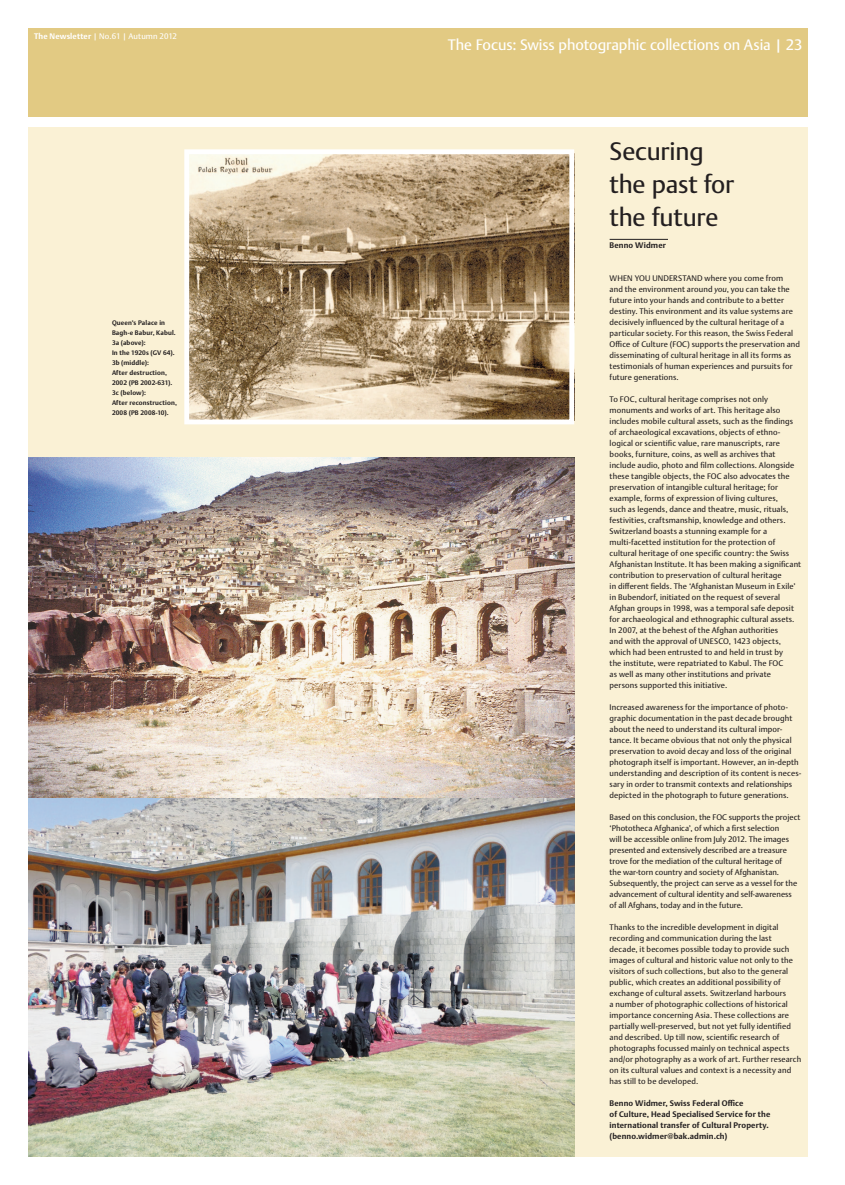
<style>
.page{position:relative;width:845px;height:1185px;background:#fff}
.page>*{position:absolute;margin:0;border:0;box-sizing:border-box;transform-origin:0 0}
.t1{font:25px/33px "DTL Argo TPRO";letter-spacing:-.01em;color:#231f20}
.t2{font:15px "DTL Argo TPRO";letter-spacing:-.01em;color:#fff}
.t3{font:8px/11px "DTL Argo TPRO";letter-spacing:.01em;color:#231f20}
.t4{font:700 8px/11px "DTL Argo TPRO";letter-spacing:.015em;color:#231f20}
.t5{font:8px "DTL Argo TPRO";letter-spacing:.005em;color:#fff}
.t6{font:700 6.5px/10px "DTL Argo TPRO";letter-spacing:.02em;color:#231f20}
.s1{font-weight:700}
.s2{font-style:italic}
</style>
<div class="page">
<div style="left:28px;top:127px;width:780px;height:1030px;background:#faf1d5"></div>
<div style="left:28px;top:28px;width:780px;height:88px;background:#e2ca83"></div>
<hr style="left:609px;top:239px;width:59px;height:1px;background:#231f20">
<img style="left:28px;top:457px;width:546px;height:700px">
<img style="left:190px;top:155px;width:378px;height:263px">
<div style="left:184px;top:149px;width:390px;height:275px;border:5px solid #fff"></div>
<p class="t5" style="left:34px;top:32px;width:144px"><span class="s1">The Newsletter</span> | No.61 | Autumn 2012</p>
<p class="t6" style="left:112px;top:318px;width:66px">Queen’s Palace in<br>Bagh-e Babur, Kabul.<br>3a (above):<br>In the 1920s (GV 64).<br>3b (middle):<br>After destruction,<br>2002 (PB 2002-631).<br>3c (below):<br>After reconstruction,<br>2008 (PB 2008-10).</p>
<h2 class="t2" style="left:448px;top:36px;width:356px">The Focus: Swiss photographic collections on Asia | 23</h2>
<h1 class="t1" style="left:609px;top:135px;width:126px">Securing the past for the future</h1>
<p class="t4" style="left:609px;top:240px;width:58px">Benno Widmer</p>
<p class="t3" style="left:609px;top:273px;width:74px">When you understan</p>
<p class="t3" style="left:609px;top:273px;width:192px;text-indent:87px">d where you come from<br>and the environment around <span class="s2">you</span>, you can take the future into your hands and contribute to a better destiny. This environment and its value systems are decisively influenced by the cultural heritage of a particular society. For this reason, the Swiss Federal Office of Culture (FOC) supports the preservation and disseminating of cultural heritage in all its forms as testimonials of human experiences and pursuits for future generations.</p>
<p class="t3" style="left:609px;top:394px;width:193px">To FOC, cultural heritage comprises not only monuments and works of art. This heritage also includes mobile cultural assets, such as the findings of archaeological excavations, objects of ethno&shy;logical or scientific value, rare manuscripts, rare books, furniture, coins, as well as archives that include audio, photo and film collections. Alongside these tangible objects, the FOC also advocates the preservation of intangible cultural heritage; for example, forms of expression of living cultures,<br>such as legends, dance and theatre, music, rituals, festivities, craftsmanship, knowledge and others.<br>Switzerland boasts a stunning example for a multi-facetted institution for the protection of cultural heritage of one specific country: the Swiss Afghanistan Institute. It has been making a significant contribution to preservation of cultural heritage<br>in different fields. The ‘Afghanistan Museum in Exile’ in Bubendorf, initiated on the request of several Afghan groups in 1998, was a temporal safe deposit for archaeological and ethnographic cultural assets.<br>In 2007, at the behest of the Afghan authorities<br>and with the approval of UNESCO, 1423 objects, which had been entrusted to and held in trust by<br>the institute, were repatriated to Kabul. The FOC<br>as well as many other institutions and private<br>persons supported this initiative.</p>
<p class="t3" style="left:609px;top:702px;width:193px">Increased awareness for the importance of photo&shy;graphic documentation in the past decade brought about the need to understand its cultural impor&shy;tance. It became obvious that not only the physical preservation to avoid decay and loss of the original photograph itself is important. H owever, an in-depth understanding and description of its content is neces&shy;sary in order to transmit contexts and relationships depicted in the photograph to future generations.</p>
<p class="t3" style="left:609px;top:812px;width:192px">Based on this conclusion, the FOC supports the project ‘Phototheca Afghanica’, of which a first selection<br>will be accessible online from July 2012. The images presented and extensively described are a treasure trove for the mediation of the cultural heritage of<br>the war-torn country and society of Afghanistan.<br>Subsequently, the project can serve as a vessel for the advancement of cultural identity and self-awareness of all Afghans, today and in the future.</p>
<p class="t3" style="left:609px;top:922px;width:193px">Thanks to the incredible development in digital recording and communication during the last decade, it becomes possible today to provide such images of cultural and historic value not only to the visitors of such collections, but also to the general public, which creates an additional possibility of exchange of cultural assets. Switzerland harbours<br>a number of photographic collections of historical importance concerning Asia. These collections are partially well-preserved, but not yet fully identified and described. Up till now, scientific research of photographs focussed mainly on technical aspects and/or photography as a work of art. Further research on its cultural values and context is a necessity and has still to be developed.</p>
<p class="t4" style="left:609px;top:1098px;width:162px">Benno Widmer, Swiss Federal Office<br>of Culture, Head Specialised Service for the international transfer of Cultural Property. (benno.widmer@bak.admin.ch)</p>
</div>
